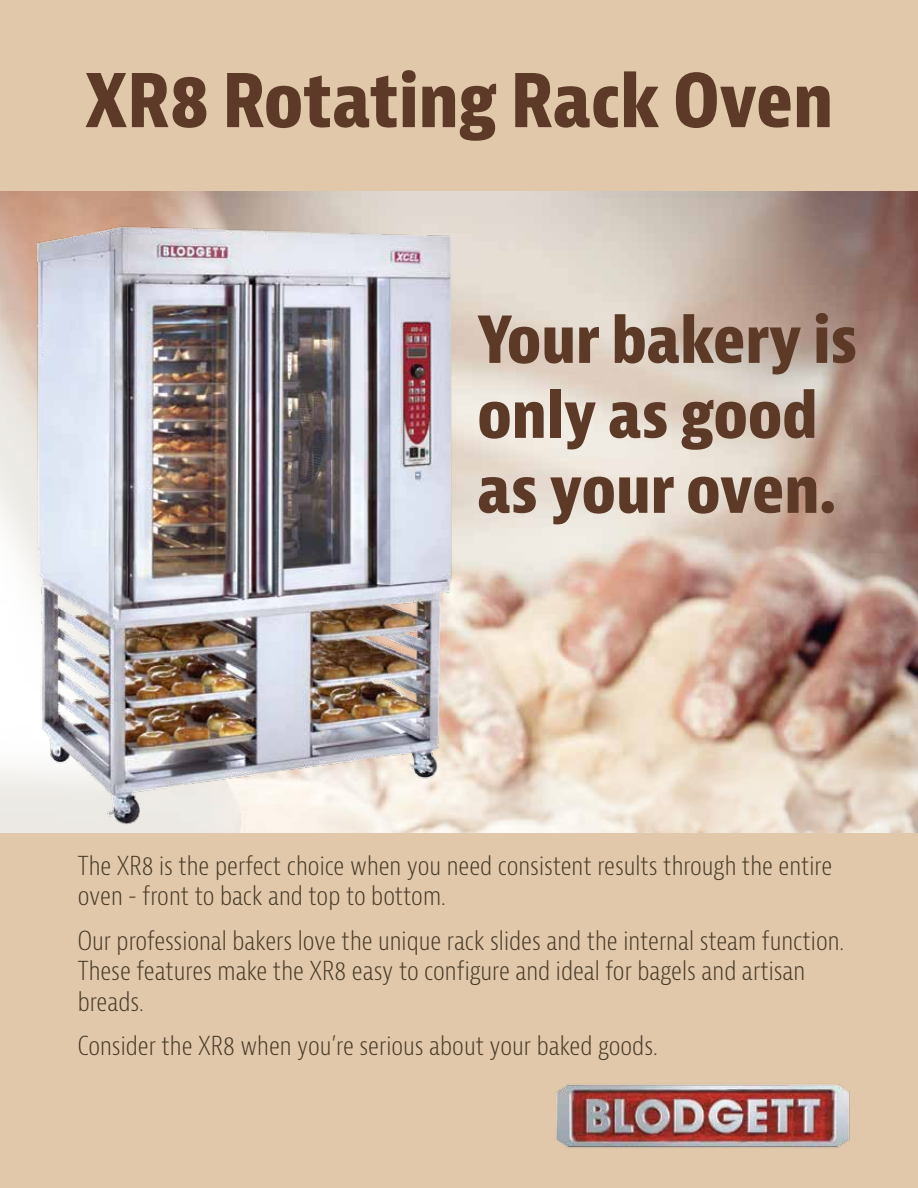
<style>
.page{position:relative;width:918px;height:1188px;background:#fff}
.page>*{position:absolute;margin:0;border:0;box-sizing:border-box;transform-origin:0 0}
.t1{font:800 condensed 72px "Bernina Sans";color:#5c3a27}
.t2{font:800 condensed 63px/75px "Bernina Sans";color:#5c3a27}
.t3{font:300 condensed 25.5px/30.6px "Bernina Sans";color:#483b28}
</style>
<div class="page">
<img style="left:0;top:190px;width:918px;height:644px">
<div style="left:0;top:834px;width:918px;height:354px;background:#e2c8ab"></div>
<div style="left:0;top:0;width:918px;height:190px;background:#e2c8ab"></div>
<img style="left:556px;top:1084px;width:294px;height:64px">
<img style="left:18px;top:218px;width:436px;height:610px">
<h1 class="t1" style="left:85px;top:57px;width:750px">XR8 Rotating Rack Oven</h1>
<h2 class="t2" style="left:477px;top:304px;width:382px">Your bakery is only as good as your oven.</h2>
<p class="t3" style="left:78px;top:851px;width:756px">The XR8 is the perfect choice when you need consistent results through the entire oven - front to back and top to bottom.</p>
<p class="t3" style="left:78px;top:926px;width:768px">Our professional bakers love the unique rack slides and the internal steam function.<br>These features make the XR8 easy to configure and ideal for bagels and artisan breads.</p>
<p class="t3" style="left:78px;top:1031px;width:581px">Consider the XR8 when you’re serious about your baked goods.</p>
</div>
